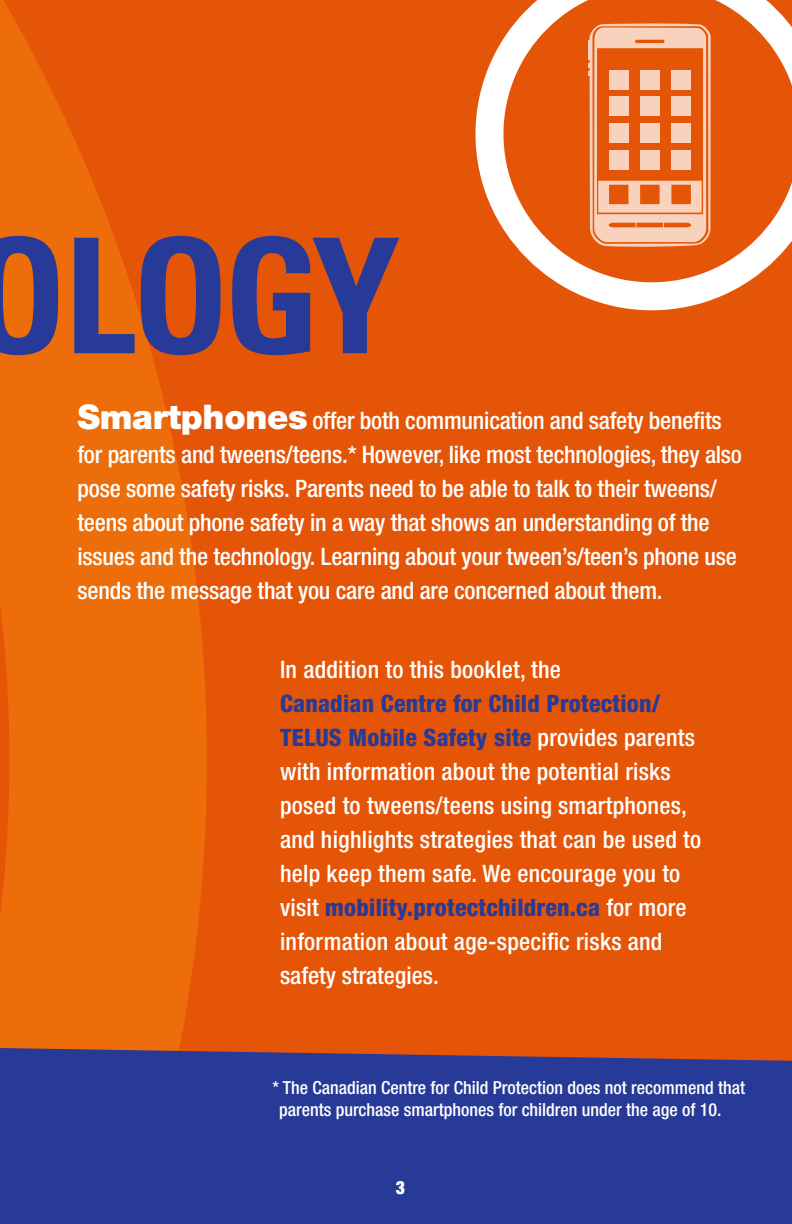
<style>
.page{position:relative;width:792px;height:1224px;background:#fff}
.page>*{position:absolute;margin:0;border:0;box-sizing:border-box;transform-origin:0 0}
.t1{font:700 condensed 160px "Univers";letter-spacing:-.03em;color:#283a97}
.t2{font:500 condensed 24px/34px "Helvetica Neue";letter-spacing:-.01em;color:#fff}
.t3{font:500 condensed 24px/34px "Helvetica Neue";letter-spacing:.01em;color:#fff}
.t4{font:500 condensed 18px/22px "Helvetica Neue";color:#fff}
.t5{font:900 condensed 18px "Helvetica Neue";color:#fff}
.s1{font-weight:900;font-stretch:normal;font-size:34px}
.s2{font-weight:800;color:#283a97}
</style>
<div class="page">
<div style="left:209px;top:0;width:583px;height:1048px;background:#e55507"></div>
<svg style="left:0;top:0;width:209px;height:1048px;fill:#ec6d09"></svg>
<svg style="left:476px;top:0;width:316px;height:310px"></svg>
<div style="left:0;top:1048px;width:792px;height:176px;background:#283a97"></div>
<svg style="left:588px;top:22px;width:123px;height:226px"></svg>
<h1 class="t1" style="left:-30px;top:198px;width:432px">OLOGY</h1>
<p class="t2" style="left:78px;top:403px;width:666px"><span class="s1">Smartphones</span> offer both communication and safety benefits for parents and tweens/teens.* However, like most technologies, they also pose some safety risks. Parents need to be able to talk to their tweens/ teens about phone safety in a way that shows an understanding of the issues and the technology. Learning about your tween’s/teen’s phone use sends the message that you care and are concerned about them.</p>
<p class="t3" style="left:280px;top:652px;width:283px">In addition to this booklet, the</p>
<p class="t3" style="left:280px;top:686px;width:423px"><span class="s2">Canadian Centre for Child Protection/ TELUS Mobile Safety site</span> provides parents with information about the potential risks posed to tweens/teens using smartphones, and highlights strategies that can be used to help keep them safe. We encourage you to visit <span class="s2">mobility.protectchildren.ca</span> for more information about age-specific risks and safety strategies.</p>
<p class="t4" style="left:279px;top:1076px;width:467px;text-indent:-7px">* The Canadian Centre for Child Protection does not recommend that parents purchase smartphones for children under the age of 10.</p>
<p class="t5" style="left:396px;top:1173px;width:11px">3</p>
</div>
